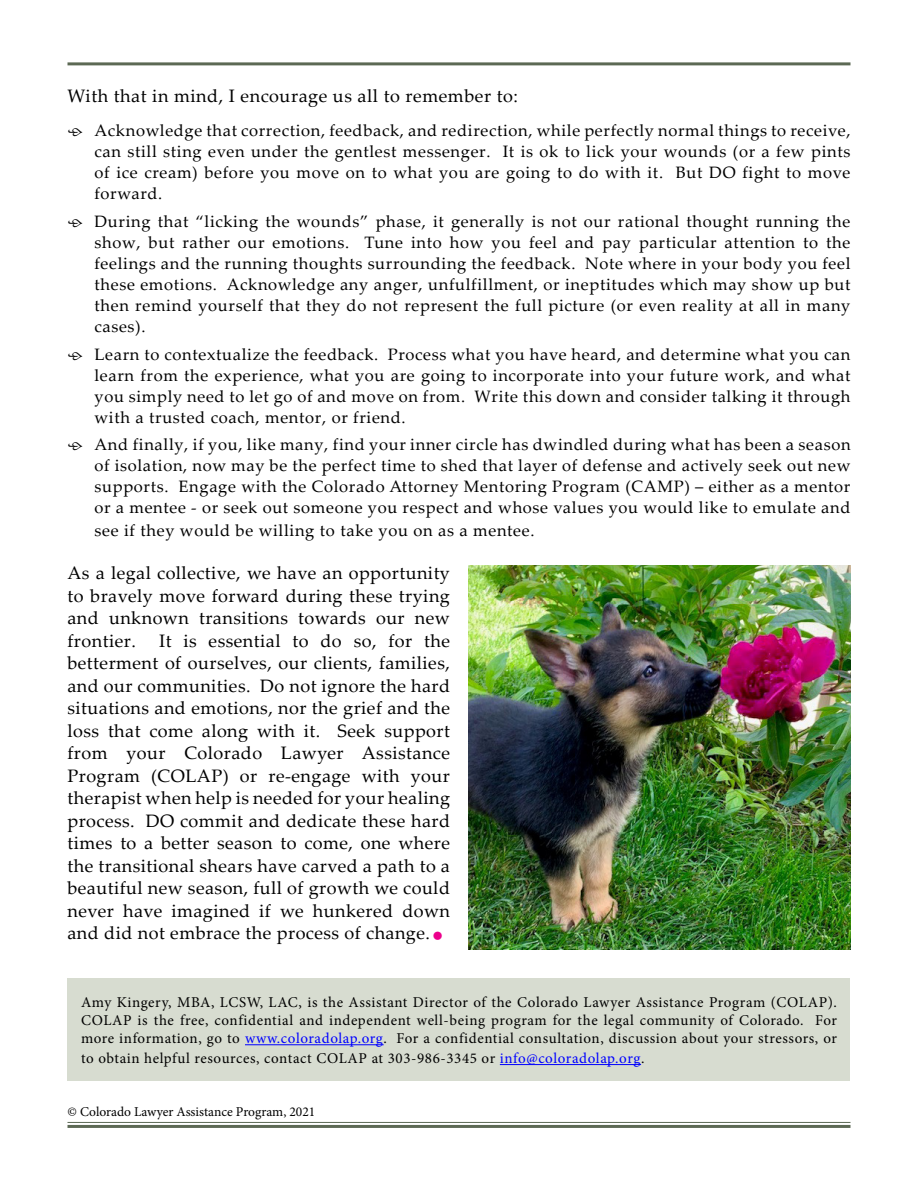
<style>
.page{position:relative;width:918px;height:1188px;background:#fff}
.page>*{position:absolute;margin:0;border:0;box-sizing:border-box;transform-origin:0 0}
.t1{font:18px/22.5px "Palatino Linotype";letter-spacing:.025em;color:#000;text-align:justify}
.t2{font:16.5px/21px "Palatino Linotype";letter-spacing:.04em;color:#000;text-align:justify}
.t3{font:15px/18px "Minion Pro";letter-spacing:.04em;color:#000;text-align:justify}
.Body_Text{font:13.5px "Minion Pro";color:#000}
.s1{font-family:"Minion Pro"}
.s2{font-size:24px;color:#ec008c}
.s3{color:#00f}
</style>
<div class="page">
<div style="left:68px;top:979px;width:782px;height:102px;background:#d7dcd0"></div>
<hr style="left:245px;top:1044px;width:139px;height:1px;background:#00f">
<hr style="left:500px;top:1064px;width:141px;height:1px;background:#00f">
<hr style="left:68px;top:62px;width:782px;height:3px;background:#5c6954">
<hr style="left:68px;top:1122px;width:782px;height:1px;background:#5c6954">
<hr style="left:68px;top:1125px;width:782px;height:3px;background:#5c6954">
<img style="left:468px;top:566px;width:382px;height:383px">
<p class="t1" style="left:68px;top:84px;width:452px">With that in mind, I encourage us all to remember to:</p>
<p class="t2" style="left:94px;top:119px;width:758px;text-indent:-27px"><span class="s1">ӧ</span> Acknowledge that correction, feedback, and redirection, while perfectly normal things to receive, can still sting even under the gentlest messenger. It is ok to lick your wounds (or a few pints of ice cream) before you move on to what you are going to do with it. But DO fight to move forward.</p>
<p class="t2" style="left:94px;top:210px;width:758px;text-indent:-27px"><span class="s1">ӧ</span> During that “licking the wounds” phase, it generally is not our rational thought running the show, but rather our emotions. Tune into how you feel and pay particular attention to the feelings and the running thoughts surrounding the feedback. Note where in your body you feel these emotions. Acknowledge any anger, unfulfillment, or ineptitudes which may show up but then remind yourself that they do not represent the full picture (or even reality at all in many cases).</p>
<p class="t2" style="left:94px;top:343px;width:758px;text-indent:-27px"><span class="s1">ӧ</span> Learn to contextualize the feedback. Process what you have heard, and determine what you can learn from the experience, what you are going to incorporate into your future work, and what you simply need to let go of and move on from. Write this down and consider talking it through with a trusted coach, mentor, or friend.</p>
<p class="t2" style="left:94px;top:434px;width:758px;text-indent:-27px"><span class="s1">ӧ</span> And finally, if you, like many, find your inner circle has dwindled during what has been a season of isolation, now may be the perfect time to shed that layer of defense and actively seek out new supports. Engage with the Colorado Attorney Mentoring Program (CAMP) – either as a mentor or a mentee - or seek out someone you respect and whose values you would like to emulate and</p>
<p class="t2" style="left:94px;top:519px;width:442px">see if they would be willing to take you on as a mentee.</p>
<p class="t1" style="left:68px;top:561px;width:384px">As a legal collective, we have an opportunity to bravely move forward during these trying and unknown transitions towards our new frontier.</p>
<p class="t1" style="left:68px;top:629px;width:384px;text-indent:92px">It is essential to do so, for the betterment of ourselves, our clients, families, and our communities. Do not ignore the hard situations and emotions, nor the grief and the loss that come along with it. Seek support from your Colorado Lawyer Assistance Program (COLAP) or re-engage with your therapist when help is needed for your healing process. DO commit and dedicate these hard times to a better season to come, one where the transitional shears have carved a path to a beautiful new season, full of growth we could never have imagined if we hunkered down and did not embrace the process of change.<span class="s2">•</span></p>
<p class="t3" style="left:81px;top:994px;width:758px">Amy Kingery, MBA, LCSW, LAC, is the Assistant Director of the Colorado Lawyer Assistance Program (COLAP).<br>COLAP is the free, confidential and independent well-being program for the legal community of Colorado. For more information, go to <span class="s3">www.coloradolap.org</span>. For a confidential consultation, discussion about your stressors, or</p>
<p class="t3" style="left:81px;top:1049px;width:565px">to obtain helpful resources, contact COLAP at 303-986-3345 or <span class="s3">info@coloradolap.org</span>.</p>
<p class="Body_Text" style="left:68px;top:1103px;width:249px">© Colorado Lawyer Assistance Program, 2021</p>
</div>
